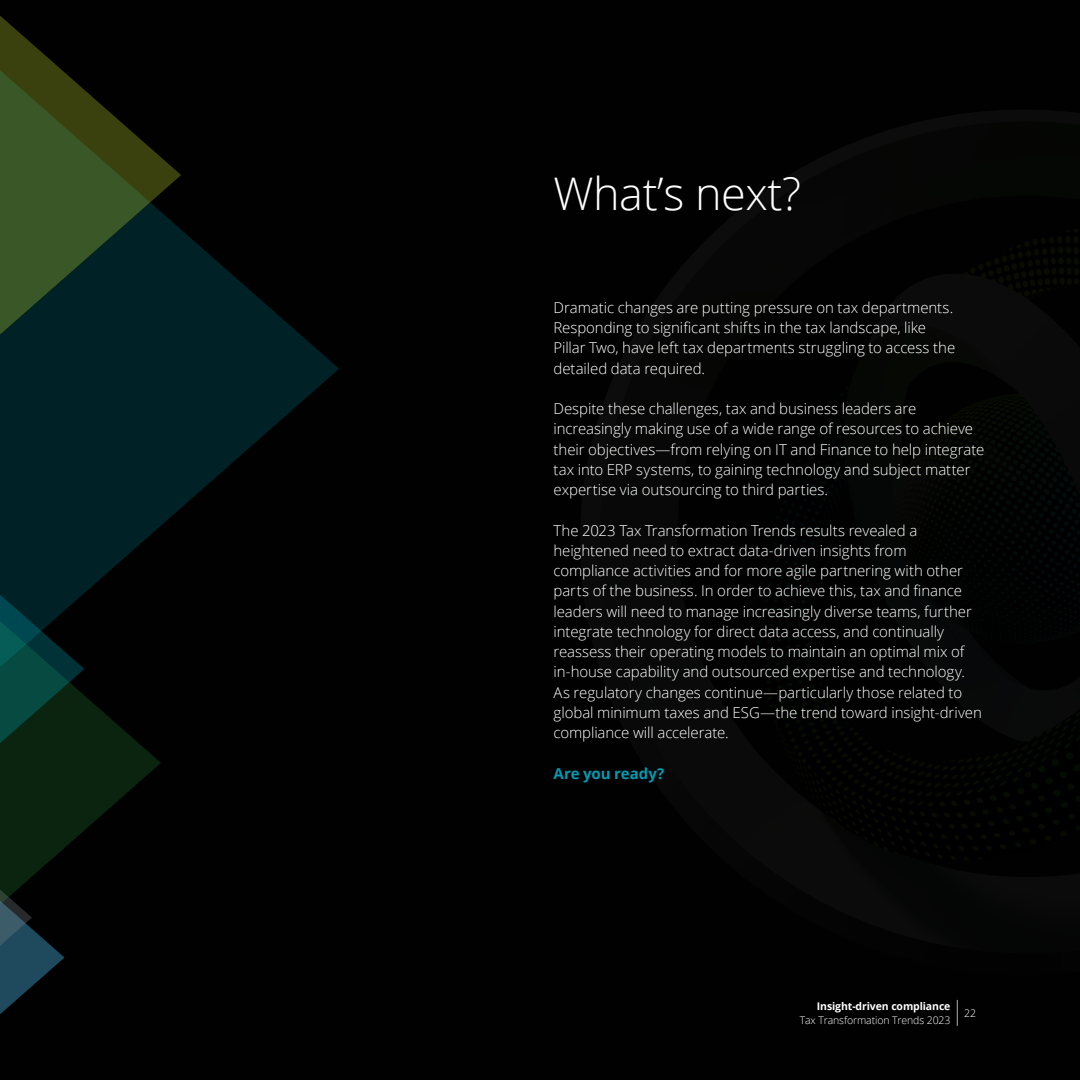
<style>
.page{position:relative;width:1080px;height:1080px;background:#010101}
.page>*{position:absolute;margin:0;border:0;box-sizing:border-box;transform-origin:0 0}
.page_heading{font:300 45px "Open Sans";letter-spacing:-.01em;color:#fff}
.Body_copy__8_5_12pt{font:300 15px/20.2px "Open Sans";letter-spacing:-.005em;color:#fff}
.Subhead_A__8_5_12pt{font:700 15px "Open Sans";letter-spacing:-.005em;color:#009bb3}
.t1{font:300 10.5px "Open Sans";letter-spacing:-.01em;color:#fff}
.t2{font:700 10.5px "Open Sans";letter-spacing:-.01em;color:#fff}
</style>
<div class="page">
<img style="left:592px;top:112px;width:488px;height:888px">
<svg style="left:0;top:230px;width:339px;height:363px;fill:#002125"></svg>
<svg style="left:0;top:16px;width:181px;height:325px"></svg>
<svg style="left:0;top:695px;width:161px;height:189px;fill:#0a240f"></svg>
<svg style="left:0;top:589px;width:84px;height:160px;background:#042f29"></svg>
<svg style="left:0;top:884px;width:65px;height:130px"></svg>
<svg style="left:957px;top:1000px;width:1px;height:26px"></svg>
<p class="page_heading" style="left:554px;top:163px;width:249px">What’s next?</p>
<p class="Body_copy__8_5_12pt" style="left:554px;top:297px;width:403px">Dramatic changes are putting pressure on tax departments.<br>Responding to significant shifts in the tax landscape, like Pillar Two, have left tax departments struggling to access the detailed data required.</p>
<p class="Body_copy__8_5_12pt" style="left:554px;top:398px;width:432px">Despite these challenges, tax and business leaders are increasingly making use of a wide range of resources to achieve their objectives—from relying on IT and Finance to help integrate tax into ERP systems, to gaining technology and subject matter expertise via outsourcing to third parties.</p>
<p class="Body_copy__8_5_12pt" style="left:554px;top:520px;width:430px">The 2023 Tax Transformation Trends results revealed a heightened need to extract data-driven insights from compliance activities and for more agile partnering with other parts of the business. In order to achieve this, tax and finance leaders will need to manage increasingly diverse teams, further integrate technology for direct data access, and continually reassess their operating models to maintain an optimal mix of in-house capability and outsourced expertise and technology.<br>As regulatory changes continue—particularly those related to global minimum taxes and ESG—the trend toward insight-driven compliance will accelerate.</p>
<p class="Subhead_A__8_5_12pt" style="left:554px;top:763px;width:112px">Are you ready?</p>
<p class="t2" style="left:817px;top:999px;width:135px">Insight-driven compliance</p>
<p class="t1" style="left:800px;top:1013px;width:152px">Tax Transformation Trends 2023</p>
<p class="t1" style="left:964px;top:1006px;width:14px">22</p>
</div>
